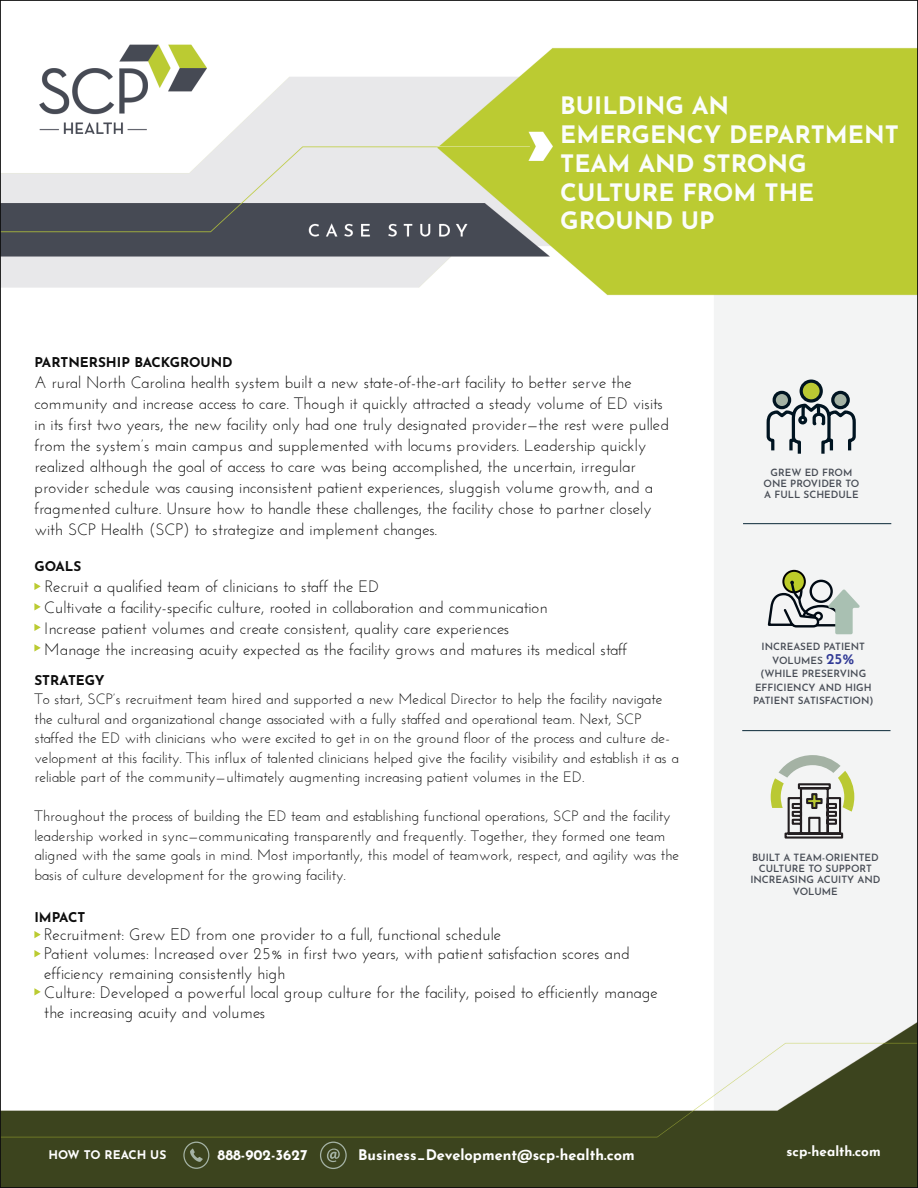
<style>
.page{position:relative;width:918px;height:1188px;background:#fff}
.page>*{position:absolute;margin:0;border:0;box-sizing:border-box;transform-origin:0 0}
.t1{font:700 24px/28.8px "Josefin Sans";color:#fbfdfc}
.t2{font:16.65px "Josefin Sans";color:#0d0d0d}
.t3{font:16.5px/21px "Josefin Sans";color:#0d0d0d}
.t4{font:15px/19.5px "Josefin Sans";color:#0d0d0d}
.t5{font:700 14.7px "Josefin Sans";color:#fff}
.t6{font:700 13.5px "Josefin Sans";color:#0d0d0d}
.t7{font:700 13.5px "Josefin Sans";color:#fff}
.t8{font:700 12px "Josefin Sans";color:#fff}
.t9{font:600 10.05px/11.1px "Josefin Sans";color:#474c55;text-align:center}
.s1{font-size:15px;color:#313a96}
</style>
<div class="page">
<img style="left:2px;top:44px;width:914px;height:1142px">
<hr style="left:743px;top:523px;width:148px;height:1px;background:#0a2838">
<hr style="left:742px;top:730px;width:149px;height:1px;background:#0a2838">
<svg style="left:183px;top:1142px;width:26px;height:27px"></svg>
<svg style="left:320px;top:1142px;width:27px;height:27px"></svg>
<svg style="left:765px;top:378px;width:92px;height:79px"></svg>
<svg style="left:34px;top:583px;width:7px;height:7px"></svg>
<svg style="left:34px;top:603px;width:7px;height:7px"></svg>
<svg style="left:34px;top:624px;width:7px;height:7px"></svg>
<svg style="left:34px;top:644px;width:7px;height:8px"></svg>
<svg style="left:34px;top:950px;width:7px;height:7px"></svg>
<svg style="left:34px;top:988px;width:7px;height:8px"></svg>
<svg style="left:34px;top:931px;width:7px;height:7px"></svg>
<svg style="left:771px;top:755px;width:83px;height:85px"></svg>
<svg style="left:783px;top:571px;width:22px;height:21px"></svg>
<div style="left:782px;top:570px;width:24px;height:23px;border:2px solid #030300;border-radius:50%"></div>
<svg style="left:766px;top:578px;width:94px;height:56px"></svg>
<p class="t1" style="left:560px;top:88px;width:171px">BUILDING AN</p>
<p class="t1" style="left:560px;top:117px;width:340px">EMERGENCY DEPARTMENT<br>TEAM AND STRONG</p>
<p class="t1" style="left:560px;top:174px;width:256px">CULTURE FROM THE<br>GROUND UP</p>
<p class="t6" style="left:34px;top:350px;width:200px">PARTNERSHIP BACKGROUND</p>
<p class="t3" style="left:34px;top:371px;width:599px">A rural North Carolina health system built a new state-of-the-art facility to better serve the</p>
<p class="t3" style="left:34px;top:392px;width:636px">community and increase access to care. Though it quickly attracted a steady volume of ED visits in its first two years, the new facility only had one truly designated provider—the rest were pulled from the system’s main campus and supplemented with locums providers. Leadership quickly</p>
<p class="t3" style="left:34px;top:455px;width:620px">realized although the goal of access to care was being accomplished, the uncertain, irregular provider schedule was causing inconsistent patient experiences, sluggish volume growth, and a fragmented culture. Unsure how to handle these challenges, the facility chose to partner closely with SCP Health (SCP) to strategize and implement changes.</p>
<p class="t6" style="left:34px;top:554px;width:49px">GOALS</p>
<p class="t3" style="left:45px;top:575px;width:336px">Recruit a qualified team of clinicians to staff the ED</p>
<p class="t3" style="left:44px;top:596px;width:505px">Cultivate a facility-specific culture, rooted in collaboration and communication</p>
<p class="t3" style="left:44px;top:617px;width:467px">Increase patient volumes and create consistent, quality care experiences</p>
<p class="t3" style="left:44px;top:638px;width:585px">Manage the increasing acuity expected as the facility grows and matures its medical staff</p>
<p class="t6" style="left:34px;top:668px;width:72px">STRATEGY</p>
<p class="t4" style="left:34px;top:689px;width:646px">To start, SCP’s recruitment team hired and supported a new Medical Director to help the facility navigate the cultural and organizational change associated with a fully staffed and operational team. Next, SCP staffed the ED with clinicians who were excited to get in on the ground floor of the process and culture de&shy;velopment at this facility. This influx of talented clinicians helped give the facility visibility and establish it as a reliable part of the community—ultimately augmenting increasing patient volumes in the ED.</p>
<p class="t4" style="left:34px;top:806px;width:646px">Throughout the process of building the ED team and establishing functional operations, SCP and the facility leadership worked in sync—communicating transparently and frequently. Together, they formed one team aligned with the same goals in mind. Most importantly, this model of teamwork, respect, and agility was the basis of culture development for the growing facility.</p>
<p class="t6" style="left:34px;top:905px;width:52px">IMPACT</p>
<p class="t2" style="left:44px;top:924px;width:459px">Recruitment: Grew ED from one provider to a full, functional schedule</p>
<p class="t2" style="left:44px;top:943px;width:587px">Patient volumes: Increased over 25% in first two years, with patient satisfaction scores and</p>
<p class="t2" style="left:44px;top:963px;width:243px">efficiency remaining consistently high</p>
<p class="t2" style="left:44px;top:982px;width:615px">Culture: Developed a powerful local group culture for the facility, poised to efficiently manage</p>
<p class="t2" style="left:44px;top:1002px;width:223px">the increasing acuity and volumes</p>
<p class="t9" style="left:771px;top:465px;width:83px">GREW ED FROM</p>
<p class="t9" style="left:764px;top:476px;width:97px">ONE PROVIDER TO</p>
<p class="t9" style="left:764px;top:487px;width:96px">A FULL SCHEDULE</p>
<p class="t9" style="left:762px;top:640px;width:105px">INCREASED PATIENT</p>
<p class="t9" style="left:772px;top:653px;width:84px">VOLUMES <span class="s1">25%</span></p>
<p class="t9" style="left:760px;top:667px;width:107px">(WHILE PRESERVING</p>
<p class="t9" style="left:755px;top:680px;width:118px">EFFICIENCY AND HIGH</p>
<p class="t9" style="left:753px;top:694px;width:122px">PATIENT SATISFACTION)</p>
<p class="t9" style="left:752px;top:851px;width:128px">BUILT A TEAM-ORIENTED</p>
<p class="t9" style="left:750px;top:862px;width:132px">CULTURE TO SUPPORT<br>INCREASING ACUITY AND<br>VOLUME</p>
<p class="t8" style="left:48px;top:1145px;width:119px">HOW TO REACH US</p>
<p class="t5" style="left:218px;top:1142px;width:91px">888-902-3627</p>
<p class="t5" style="left:358px;top:1142px;width:278px">Business_Development@scp-health.com</p>
<p class="t7" style="left:787px;top:1139px;width:96px">scp-health.com</p>
</div>
